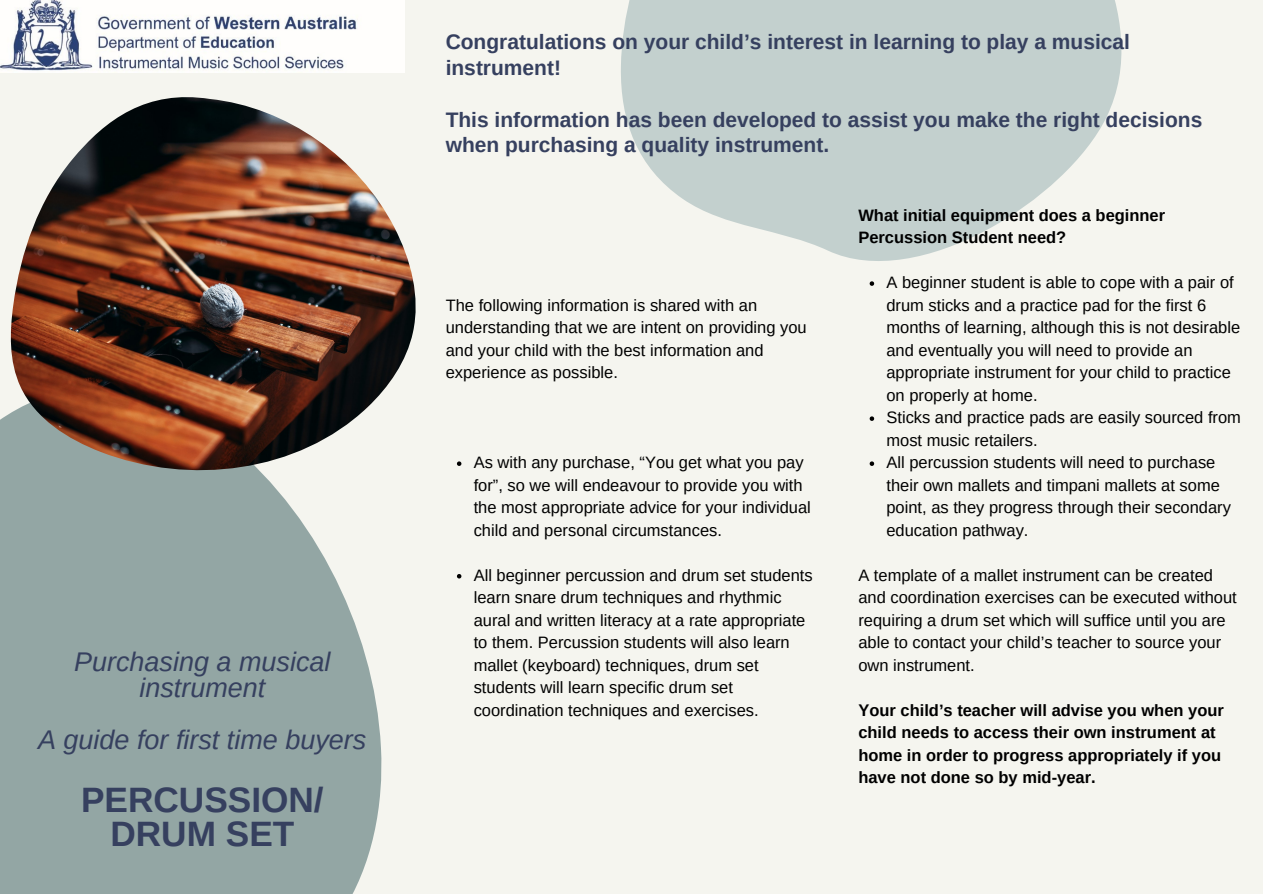
<style>
.page{position:relative;width:1263px;height:894px;background:#fff}
.page>*{position:absolute;margin:0;border:0;box-sizing:border-box;transform-origin:0 0}
.t1{font:700 35.25px "Arimo";color:#36405f}
.t2{font:italic 27px/25.8px "Arimo";color:#36405f;text-align:center}
.t3{font:700 21px/25.8px "Arimo";color:#36405f}
.t4{font:16.5px/22.5px "Arimo";color:#000}
.t5{font:700 16.5px/22.5px "Arimo";color:#000}
</style>
<div class="page">
<div style="left:0;top:0;width:1263px;height:893px;background:#f5f5ef"></div>
<svg style="left:621px;top:0;width:501px;height:285px;fill:#c3d0ce"></svg>
<svg style="left:0;top:414px;width:462px;height:479px;fill:#93a6a4"></svg>
<img style="left:9px;top:97px;width:412px;height:373px">
<img style="left:0;top:0;width:405px;height:72px">
<svg style="left:457px;top:461px;width:4px;height:5px"></svg>
<svg style="left:457px;top:574px;width:4px;height:4px"></svg>
<svg style="left:870px;top:281px;width:4px;height:5px"></svg>
<svg style="left:870px;top:416px;width:4px;height:5px"></svg>
<svg style="left:870px;top:461px;width:4px;height:5px"></svg>
<p class="t2" style="left:74px;top:648px;width:258px">Purchasing a musical instrument</p>
<p class="t2" style="left:38px;top:726px;width:330px">A guide for first time buyers</p>
<p class="t1" style="left:81px;top:779px;width:244px">PERCUSSION/</p>
<p class="t1" style="left:110px;top:813px;width:185px">DRUM SET</p>
<p class="t3" style="left:446px;top:29px;width:686px">Congratulations on your child’s interest in learning to play a musical instrument!</p>
<p class="t3" style="left:446px;top:106px;width:758px">This information has been developed to assist you make the right decisions when purchasing a quality instrument.</p>
<p class="t4" style="left:446px;top:293px;width:363px">The following information is shared with an understanding that we are intent on providing you and your child with the best information and experience as possible.</p>
<p class="t4" style="left:474px;top:451px;width:339px">As with any purchase, “You get what you pay for”, so we will endeavour to provide you with the most appropriate advice for your individual child and personal circumstances.</p>
<p class="t4" style="left:474px;top:563px;width:341px">All beginner percussion and drum set students learn snare drum techniques and rhythmic aural and written literacy at a rate appropriate to them. Percussion students will also learn mallet (keyboard) techniques, drum set students will learn specific drum set coordination techniques and exercises.</p>
<p class="t5" style="left:858px;top:203px;width:308px">What initial equipment does a beginner<br>Percussion Student need?</p>
<p class="t4" style="left:886px;top:271px;width:355px">A beginner student is able to cope with a pair of drum sticks and a practice pad for the first 6 months of learning, although this is not desirable and eventually you will need to provide an appropriate instrument for your child to practice on properly at home.</p>
<p class="t4" style="left:886px;top:406px;width:356px">Sticks and practice pads are easily sourced from most music retailers.</p>
<p class="t4" style="left:886px;top:451px;width:346px">All percussion students will need to purchase their own mallets and timpani mallets at some point, as they progress through their secondary education pathway.</p>
<p class="t4" style="left:858px;top:563px;width:380px">A template of a mallet instrument can be created and coordination exercises can be executed without requiring a drum set which will suffice until you are able to contact your child’s teacher to source your own instrument.</p>
<p class="t5" style="left:858px;top:698px;width:367px">Your child’s teacher will advise you when your child needs to access their own instrument at home in order to progress appropriately if you have not done so by mid-year.</p>
</div>
